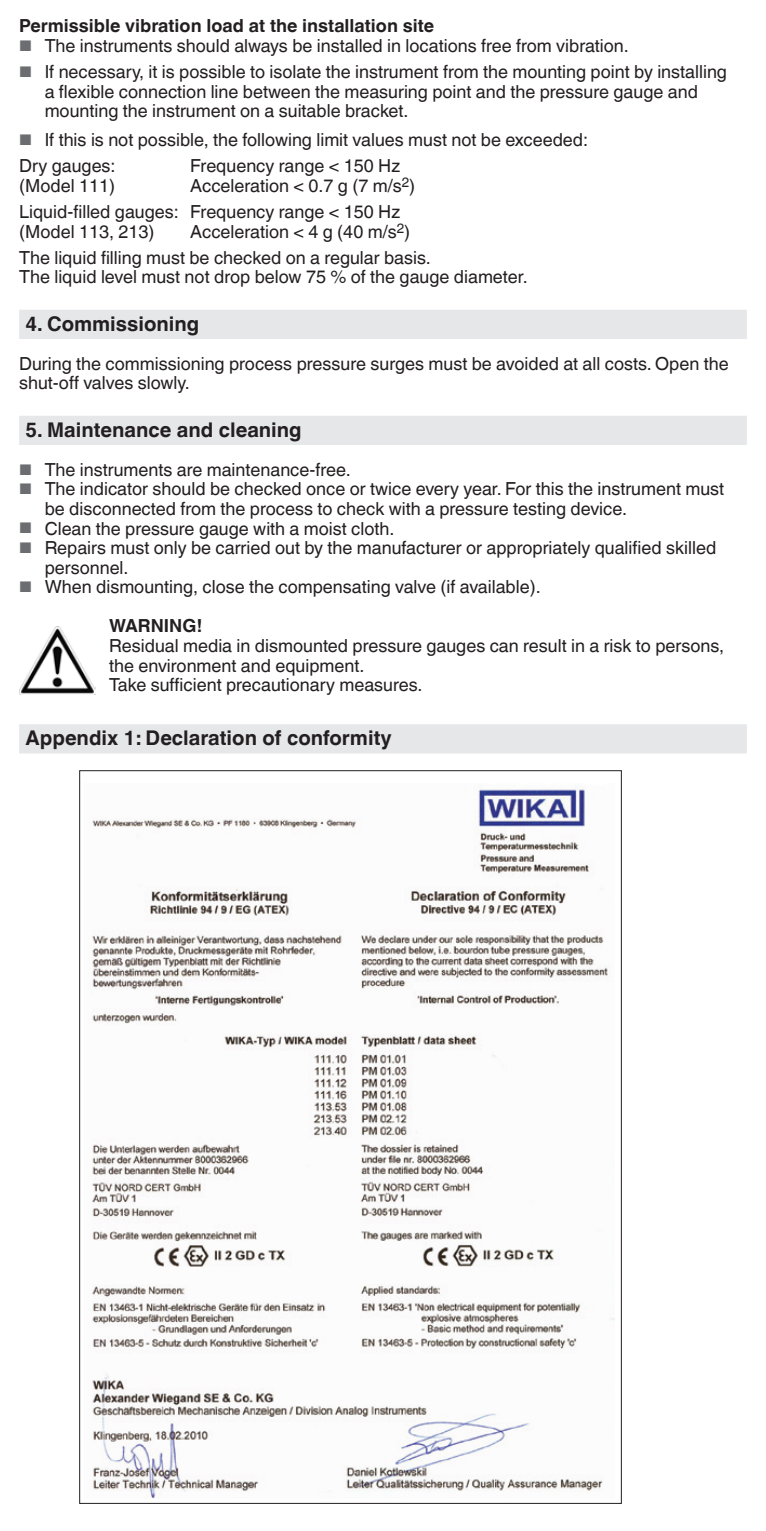
<style>
.page{position:relative;width:766px;height:1531px;background:#fff}
.page>*{position:absolute;margin:0;border:0;box-sizing:border-box;transform-origin:0 0}
.t1{font:700 20.25px "Helvetica World";color:#231f20}
.t2{font:18px/19.6px "Helvetica World";color:#231f20}
.t3{font:700 18px "Helvetica World";color:#231f20}
.s1{font-size:15.3px;color:#6c6d70}
.s2{font-weight:700}
</style>
<div class="page">
<img style="left:92px;top:783px;width:522px;height:715px">
<div style="left:19px;top:310px;width:727px;height:29px;background:#e6e7e9"></div>
<div style="left:19px;top:416px;width:727px;height:29px;background:#e6e7e9"></div>
<div style="left:19px;top:724px;width:727px;height:29px;background:#e6e7e9"></div>
<img style="left:19px;top:627px;width:77px;height:67px">
<p class="t3" style="left:19px;top:15px;width:416px">Permissible vibration load at the installation site</p>
<p class="t2" style="left:19px;top:36px;width:611px"><span class="s1">■</span> The instruments should always be installed in locations free from vibration.</p>
<p class="t2" style="left:45px;top:62px;width:683px;text-indent:-26px"><span class="s1">■</span> If necessary, it is possible to isolate the instrument from the mounting point by installing a flexible connection line between the measuring point and the pressure gauge and mounting the instrument on a suitable bracket.</p>
<p class="t2" style="left:19px;top:126px;width:570px;line-height:26.3px"><span class="s1">■</span> If this is not possible, the following limit values must not be exceeded:<br>Dry gauges:</p>
<p class="t2" style="left:190px;top:156px;width:211px">Frequency range &lt; 150 Hz</p>
<p class="t2" style="left:19px;top:172px;width:397px;line-height:26.3px;text-indent:171px">Acceleration &lt; 0.7 g (7 m/s<sup>2</sup>)<br>Liquid-filled gauges: Frequency range &lt; 150 Hz</p>
<p class="t2" style="left:19px;top:221px;width:137px">(Model 113, 213)</p>
<p class="t2" style="left:19px;top:176px;width:97px">(Model 111)</p>
<p class="t2" style="left:19px;top:218px;width:413px;line-height:26.3px;text-indent:171px">Acceleration &lt; 4 g (40 m/s<sup>2</sup>)<br>The liquid filling must be checked on a regular basis.</p>
<p class="t2" style="left:19px;top:267px;width:510px">The liquid level must not drop below 75 % of the gauge diameter.</p>
<p class="t1" style="left:26px;top:312px;width:175px">4. Commissioning</p>
<p class="t2" style="left:19px;top:354px;width:710px">During the commissioning process pressure surges must be avoided at all costs. Open the shut-off valves slowly.</p>
<p class="t1" style="left:26px;top:418px;width:277px">5. Maintenance and cleaning</p>
<p class="t2" style="left:19px;top:460px;width:333px"><span class="s1">■</span> The instruments are maintenance-free.</p>
<p class="t2" style="left:45px;top:479px;width:680px;text-indent:-26px"><span class="s1">■</span> The indicator should be checked once or twice every year. For this the instrument must be disconnected from the process to check with a pressure testing device.</p>
<p class="t2" style="left:19px;top:518px;width:377px"><span class="s1">■</span> Clean the pressure gauge with a moist cloth.</p>
<p class="t2" style="left:45px;top:538px;width:673px;text-indent:-26px"><span class="s1">■</span> Repairs must only be carried out by the manufacturer or appropriately qualified skilled personnel.</p>
<p class="t2" style="left:109px;top:567px;width:433px;line-height:39.1px;text-indent:-90px"><span class="s1">■</span> When dismounting, close the compensating valve (if available).<br><span class="s2">WARNING!</span></p>
<p class="t2" style="left:109px;top:636px;width:616px">Residual media in dismounted pressure gauges can result in a risk to persons, the environment and equipment.<br>Take sufficient precautionary measures.</p>
<p class="t1" style="left:26px;top:726px;width:367px">Appendix 1: Declaration of conformity</p>
</div>
